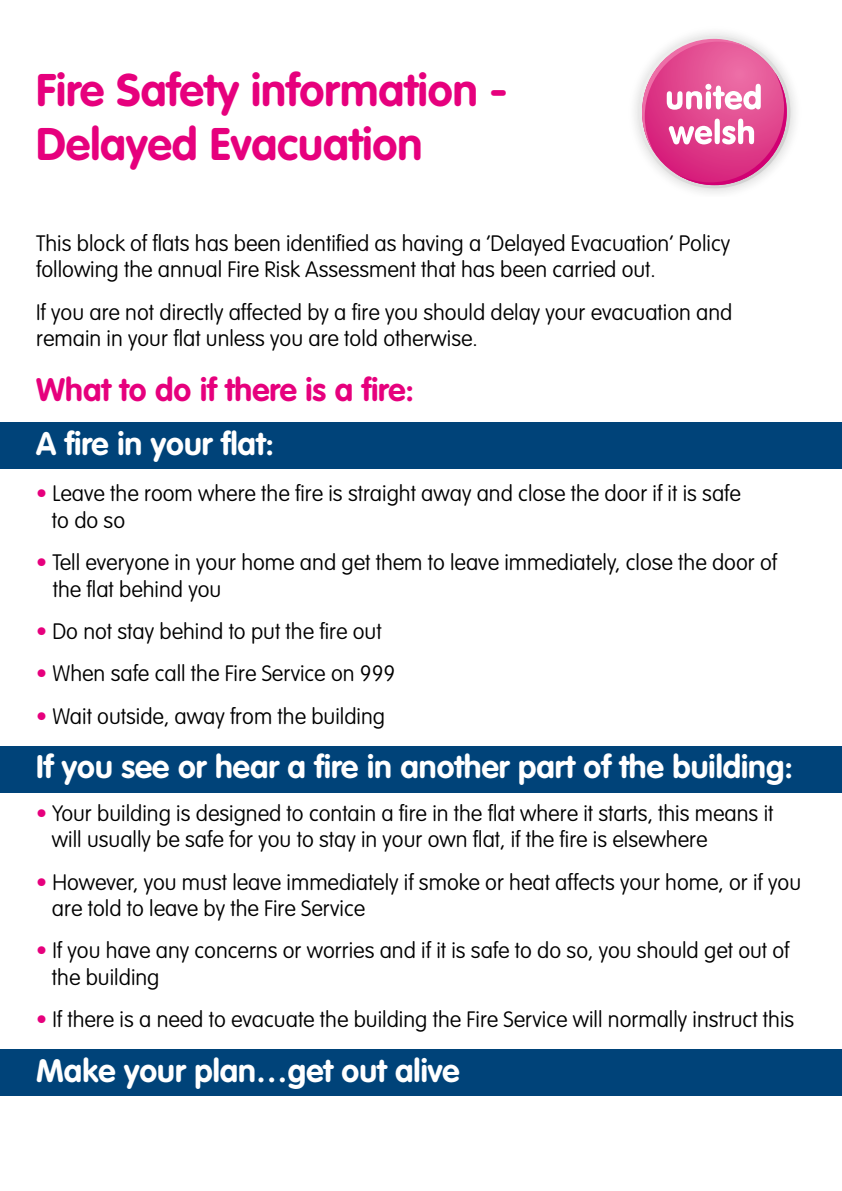
<style>
.page{position:relative;width:842px;height:1191px;background:#fff}
.page>*{position:absolute;margin:0;border:0;box-sizing:border-box;transform-origin:0 0}
.t1{font:700 45px/54px "VAG Rounded Std";color:#e6007d}
.t2{font:700 32px "VAG Rounded Std";color:#fff}
.t3{font:700 32px "VAG Rounded Std";color:#e6007d}
.t4{font:100 22px/26.4px "VAG Rounded Std";color:#000}
.s1{color:#e6007d}
</style>
<div class="page">
<div style="left:0;top:1049px;width:842px;height:47px;background:#004379"></div>
<div style="left:0;top:422px;width:842px;height:46px;background:#004379"></div>
<div style="left:0;top:746px;width:842px;height:46px;background:#004379"></div>
<svg style="left:635px;top:33px;width:160px;height:160px"></svg>
<h1 class="t1" style="left:36px;top:65px;width:473px">Fire Safety information -<br>Delayed Evacuation</h1>
<p class="t4" style="left:36px;top:231px;width:695px">This block of flats has been identified as having a ‘Delayed Evacuation’ Policy following the annual Fire Risk Assessment that has been carried out.</p>
<p class="t4" style="left:36px;top:299px;width:698px">If you are not directly affected by a fire you should delay your evacuation and remain in your flat unless you are told otherwise.</p>
<h2 class="t3" style="left:36px;top:370px;width:379px">What to do if there is a fire:</h2>
<h2 class="t2" style="left:36px;top:425px;width:239px">A fire in your flat:</h2>
<p class="t4" style="left:52px;top:481px;width:690px;text-indent:-16px"><span class="s1">•</span> Leave the room where the fire is straight away and close the door if it is safe to do so</p>
<p class="t4" style="left:53px;top:550px;width:726px;text-indent:-17px"><span class="s1">•</span> Tell everyone in your home and get them to leave immediately, close the door of the flat behind you</p>
<p class="t4" style="left:36px;top:619px;width:347px"><span class="s1">•</span> Do not stay behind to put the fire out</p>
<p class="t4" style="left:36px;top:661px;width:361px"><span class="s1">•</span> When safe call the Fire Service on 999</p>
<p class="t4" style="left:36px;top:703px;width:350px"><span class="s1">•</span> Wait outside, away from the building</p>
<h2 class="t2" style="left:36px;top:748px;width:758px">If you see or hear a fire in another part of the building:</h2>
<p class="t4" style="left:52px;top:800px;width:723px;text-indent:-16px"><span class="s1">•</span> Your building is designed to contain a fire in the flat where it starts, this means it will usually be safe for you to stay in your own flat, if the fire is elsewhere</p>
<p class="t4" style="left:52px;top:869px;width:751px;text-indent:-16px"><span class="s1">•</span> However, you must leave immediately if smoke or heat affects your home, or if you are told to leave by the Fire Service</p>
<p class="t4" style="left:52px;top:938px;width:739px;text-indent:-16px"><span class="s1">•</span> If you have any concerns or worries and if it is safe to do so, you should get out of the building</p>
<p class="t4" style="left:36px;top:1007px;width:760px"><span class="s1">•</span> If there is a need to evacuate the building the Fire Service will normally instruct this</p>
<h2 class="t2" style="left:36px;top:1051px;width:425px">Make your plan…get out alive</h2>
</div>
